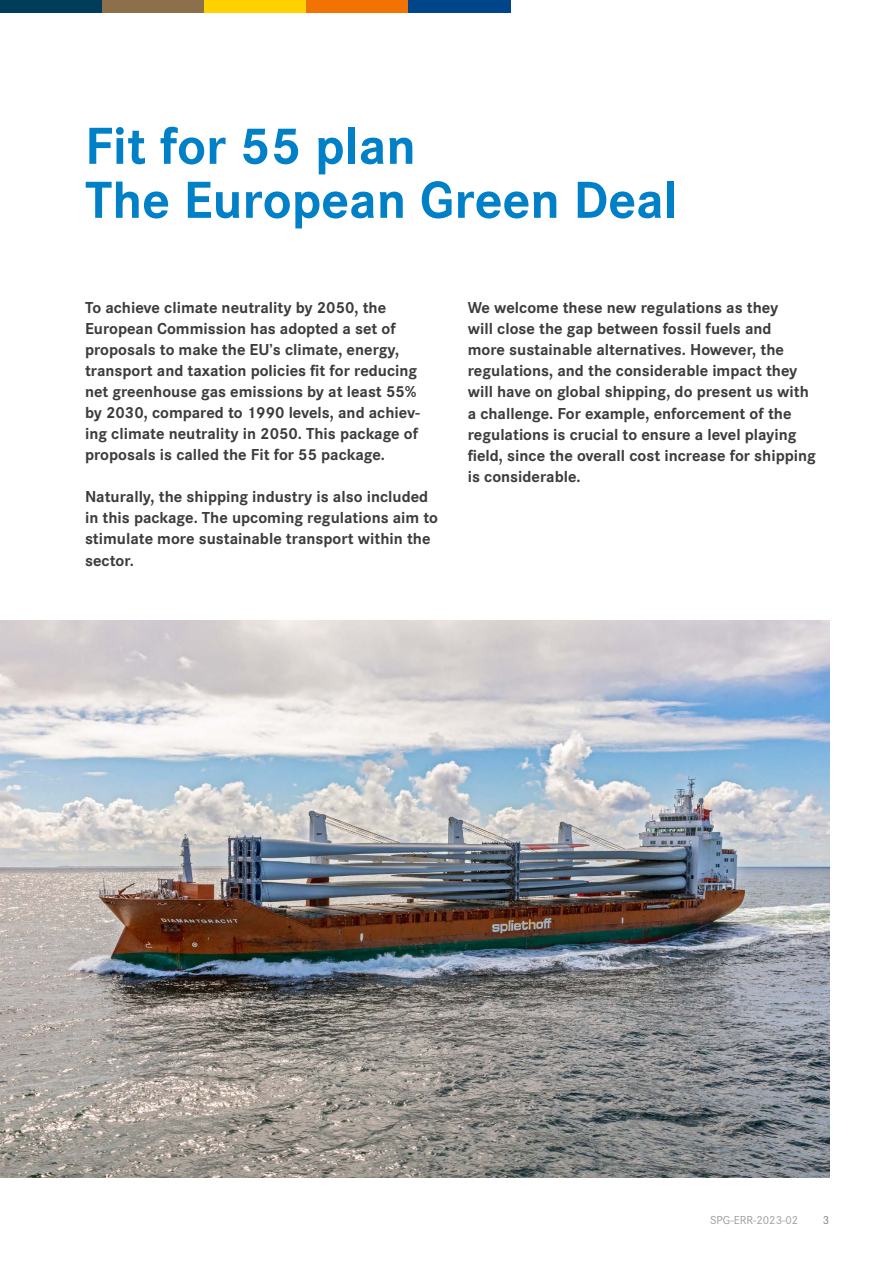
<style>
.page{position:relative;width:893px;height:1263px;background:#fff}
.page>*{position:absolute;margin:0;border:0;box-sizing:border-box;transform-origin:0 0}
.t1{font:700 54px/54px "Corporate S";color:#0080c6}
.t2{font:700 16.5px/21px "Corporate S";color:#3c3c3b}
.t3{font:12px "Corporate S";color:#9d9d9c}
.t4{font:12px "Corporate S";color:#7c7b7b}
</style>
<div class="page">
<img style="left:0;top:621px;width:829px;height:557px">
<div style="left:0;top:0;width:102px;height:12px;background:#003d5b"></div>
<div style="left:102px;top:0;width:102px;height:12px;background:#8c704b"></div>
<div style="left:204px;top:0;width:102px;height:12px;background:#ffd100"></div>
<div style="left:306px;top:0;width:102px;height:12px;background:#f07303"></div>
<div style="left:408px;top:0;width:102px;height:12px;background:#00458a"></div>
<h1 class="t1" style="left:85px;top:117px;width:594px">Fit for 55 plan<br>The European Green Deal</h1>
<p class="t2" style="left:85px;top:297px;width:336px">To achieve climate neutrality by 2050, the European Commission has adopted a set of proposals to make the EU’s climate, energy, transport and taxation policies fit for reducing net greenhouse gas emissions by at least 55% by 2030, compared to 1990 levels, and achiev&shy;ing climate neutrality in 2050. This package of proposals is called the Fit for 55 package.</p>
<p class="t2" style="left:85px;top:486px;width:355px">Naturally, the shipping industry is also included in this package. The upcoming regulations aim to stimulate more sustainable transport within the sector.</p>
<p class="t2" style="left:468px;top:297px;width:350px">We welcome these new regulations as they<br>will close the gap between fossil fuels and<br>more sustainable alternatives. However, the regulations, and the considerable impact they will have on global shipping, do present us with a challenge. For example, enforcement of the regulations is crucial to ensure a level playing field, since the overall cost increase for shipping is considerable.</p>
<p class="t3" style="left:710px;top:1212px;width:90px">SPG-ERR-2023-02</p>
<p class="t4" style="left:823px;top:1212px;width:8px">3</p>
</div>
